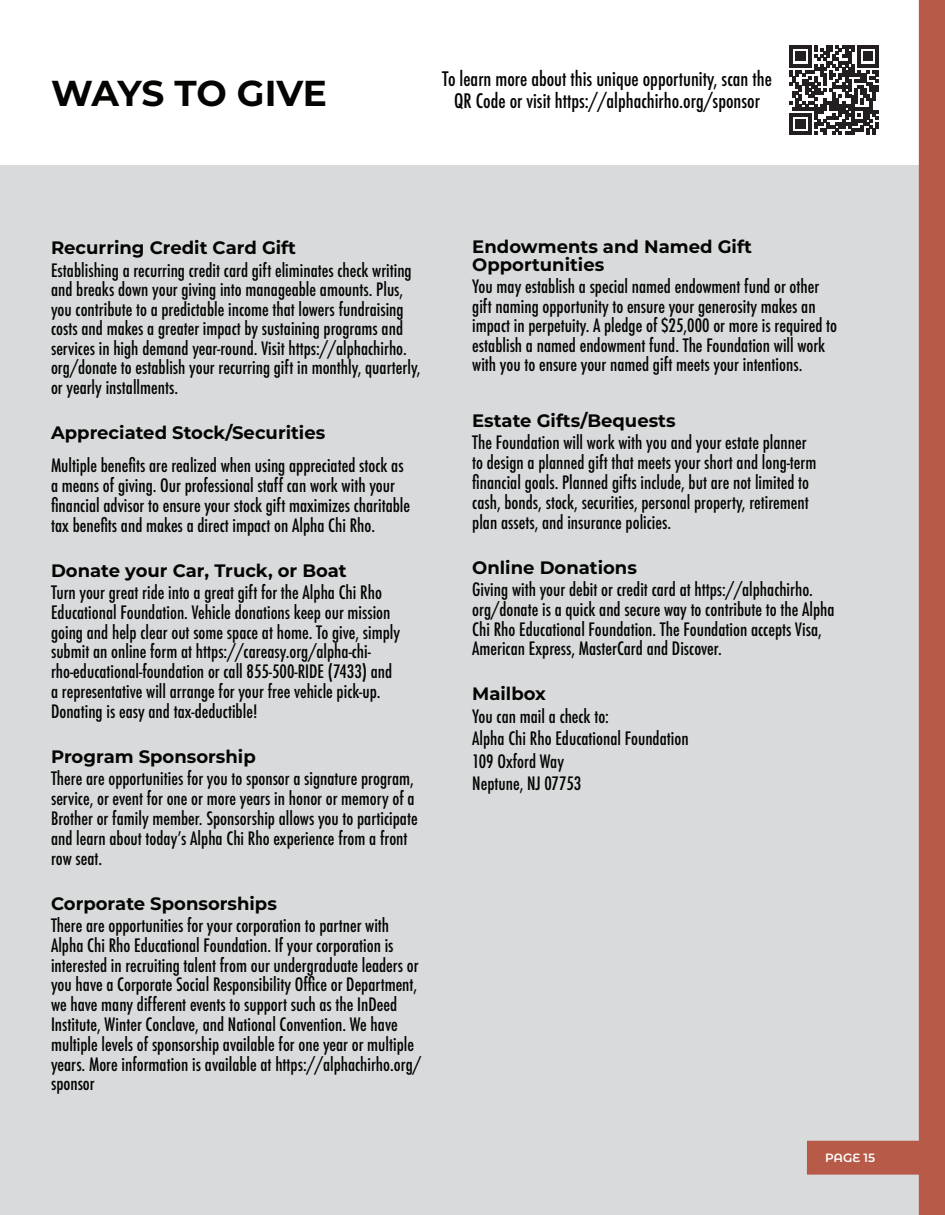
<style>
.page{position:relative;width:945px;height:1215px;background:#fff}
.page>*{position:absolute;margin:0;border:0;box-sizing:border-box;transform-origin:0 0}
.t1{font:700 36px "Montserrat";letter-spacing:-.015em;color:#040503}
.t2{font:500 condensed 19.5px/22.5px "Futura";color:#040503;text-align:center}
.t3{font:500 condensed 18px/19.8px "Futura";color:#040503}
.t4{font:700 18px/18px "Montserrat";color:#040503}
.t5{font:600 12px "Montserrat Alternates";color:#fff}
</style>
<div class="page">
<div style="left:0;top:138px;width:945px;height:1077px;background:#d9dadc"></div>
<div style="left:0;top:0;width:945px;height:164px;background:#fff"></div>
<svg style="left:790px;top:0;width:155px;height:1215px"></svg>
<p class="t1" style="left:51px;top:67px;width:277px">WAYS TO GIVE</p>
<p class="t2" style="left:442px;top:67px;width:331px">To learn more about this unique opportunity, scan the<br>QR Code or visit https://alphachirho.org/sponsor</p>
<p class="t4" style="left:51px;top:238px;width:247px">Recurring Credit Card Gift</p>
<p class="t3" style="left:51px;top:261px;width:371px">Establishing a recurring credit card gift eliminates check writing and breaks down your giving into manageable amounts. Plus, you contribute to a predictable income that lowers fundraising costs and makes a greater impact by sustaining programs and services in high demand year-round. Visit https://alphachirho. org/donate to establish your recurring gift in monthly, quarterly, or yearly installments.</p>
<p class="t4" style="left:51px;top:423px;width:276px">Appreciated Stock/Securities</p>
<p class="t3" style="left:51px;top:456px;width:361px">Multiple benefits are realized when using appreciated stock as a means of giving. Our professional staff can work with your financial advisor to ensure your stock gift maximizes charitable tax benefits and makes a direct impact on Alpha Chi Rho.</p>
<p class="t4" style="left:51px;top:560px;width:297px">Donate your Car, Truck, or Boat</p>
<p class="t3" style="left:51px;top:583px;width:351px">Turn your great ride into a great gift for the Alpha Chi Rho Educational Foundation. Vehicle donations keep our mission going and help clear out some space at home. To give, simply submit an online form at https://careasy.org/alpha-chi&shy;rho-educational-foundation or call 855-500-RIDE (7433) and a representative will arrange for your free vehicle pick-up.<br>Donating is easy and tax-deductible!</p>
<p class="t4" style="left:51px;top:747px;width:206px">Program Sponsorship</p>
<p class="t3" style="left:51px;top:769px;width:368px">There are opportunities for you to sponsor a signature program, service, or event for one or more years in honor or memory of a Brother or family member. Sponsorship allows you to participate and learn about today’s Alpha Chi Rho experience from a front row seat.</p>
<p class="t4" style="left:51px;top:893px;width:227px">Corporate Sponsorships</p>
<p class="t3" style="left:51px;top:916px;width:371px">There are opportunities for your corporation to partner with Alpha Chi Rho Educational Foundation. If your corporation is interested in recruiting talent from our undergraduate leaders or you have a Corporate Social Responsibility Office or Department, we have many different events to support such as the InDeed Institute, Winter Conclave, and National Convention. We have multiple levels of sponsorship available for one year or multiple years. More information is available at https://alphachirho.org/ sponsor</p>
<p class="t4" style="left:472px;top:237px;width:281px">Endowments and Named Gift<br>Opportunities</p>
<p class="t3" style="left:472px;top:277px;width:366px">You may establish a special named endowment fund or other gift naming opportunity to ensure your generosity makes an impact in perpetuity. A pledge of $25,000 or more is required to establish a named endowment fund. The Foundation will work with you to ensure your named gift meets your intentions.</p>
<p class="t4" style="left:472px;top:411px;width:205px">Estate Gifts/Bequests</p>
<p class="t3" style="left:472px;top:433px;width:346px">The Foundation will work with you and your estate planner to design a planned gift that meets your short and long-term financial goals. Planned gifts include, but are not limited to cash, bonds, stock, securities, personal property, retirement plan assets, and insurance policies.</p>
<p class="t4" style="left:472px;top:557px;width:166px">Online Donations</p>
<p class="t3" style="left:472px;top:580px;width:364px">Giving with your debit or credit card at https://alphachirho. org/donate is a quick and secure way to contribute to the Alpha Chi Rho Educational Foundation. The Foundation accepts Visa, American Express, MasterCard and Discover.</p>
<p class="t4" style="left:472px;top:684px;width:75px">Mailbox</p>
<p class="t3" style="left:472px;top:707px;width:138px">You can mail a check to:</p>
<p class="t3" style="left:472px;top:729px;width:218px">Alpha Chi Rho Educational Foundation</p>
<p class="t3" style="left:472px;top:752px;width:93px">109 Oxford Way</p>
<p class="t3" style="left:472px;top:774px;width:111px">Neptune, NJ 07753</p>
<p class="t5" style="left:825px;top:1149px;width:52px">PAGE 15</p>
</div>
